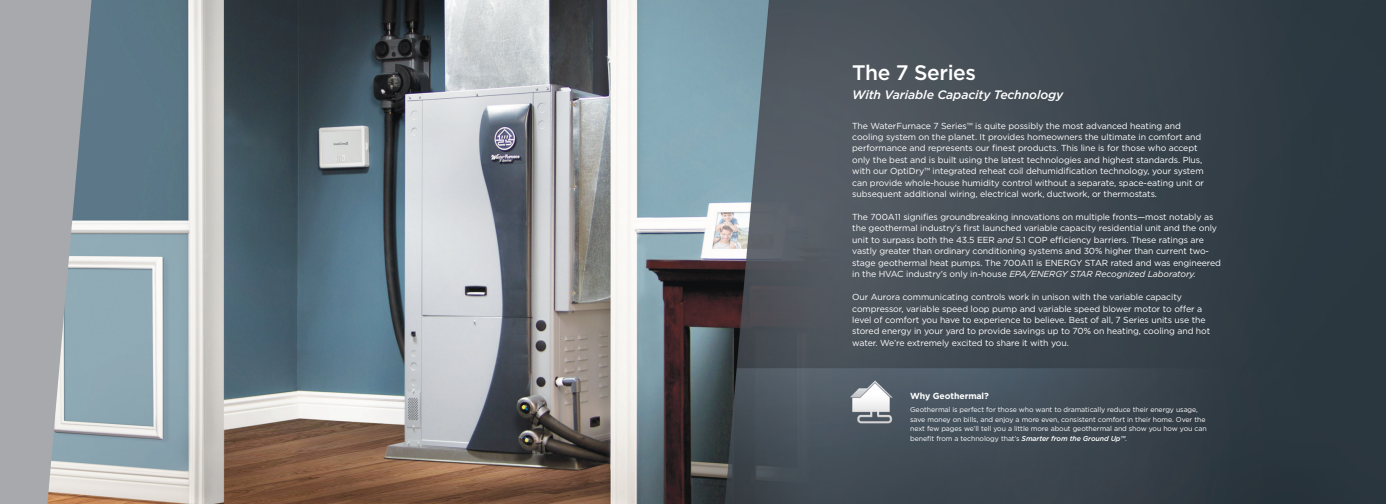
<style>
.page{position:relative;width:1386px;height:504px;background:#fff}
.page>*{position:absolute;margin:0;border:0;box-sizing:border-box;transform-origin:0 0}
.Title_Headers_-_Medium{font:500 21px "Gotham";letter-spacing:-.02em;color:#fff}
.Title_Headers_-_Medium-2{font:italic 500 12.25px "Gotham";letter-spacing:-.01em;color:#fff}
.Inside_Cover{font:8.75px/11.4px "Gotham";letter-spacing:-.01em;color:#fff}
.Subtitle_-_White{font:700 8.75px "Gotham";letter-spacing:-.01em;color:#fff}
.Body_Copy_-_White{font:7px/9.6px "Gotham";letter-spacing:-.01em;color:#fff}
.s1{font-style:italic}
.s2{font-weight:500;font-style:italic}
</style>
<div class="page">
<img style="left:92px;top:0;width:1294px;height:504px">
<img style="left:849px;top:378px;width:47px;height:50px">
<svg style="left:0;top:0;width:92px;height:504px;background:#a4a9ae"></svg>
<p class="Title_Headers_-_Medium" style="left:852px;top:59px;width:125px">The 7 Series</p>
<p class="Title_Headers_-_Medium-2" style="left:852px;top:86px;width:213px">With Variable Capacity Technology</p>
<p class="Inside_Cover" style="left:852px;top:120px;width:353px">The WaterFurnace 7 Series™ is quite possibly the most advanced heating and cooling system on the planet. It provides homeowners the ultimate in comfort and performance and represents our finest products. This line is for those who accept only the best and is built using the latest technologies and highest standards. Plus, with our OptiDry™ integrated reheat coil dehumidification technology, your system can provide whole-house humidity control without a separate, space-eating unit or subsequent additional wiring, electrical work, ductwork, or thermostats.</p>
<p class="Inside_Cover" style="left:852px;top:211px;width:370px">The 700A11 signifies groundbreaking innovations on multiple fronts—most notably as the geothermal industry’s first launched variable capacity residential unit and the only unit to surpass both the 43.5 EER <span class="s1">and</span> 5.1 COP efficiency barriers. These ratings are vastly greater than ordinary conditioning systems and 30% higher than current two&shy;stage geothermal heat pumps. The 700A11 is ENERGY STAR rated and was engineered in the HVAC industry’s only in-house <span class="s1">EPA/ENERGY STAR Recognized Laboratory.</span></p>
<p class="Inside_Cover" style="left:852px;top:291px;width:360px">Our Aurora communicating controls work in unison with the variable capacity compressor, variable speed loop pump and variable speed blower motor to offer a level of comfort you have to experience to believe. Best of all, 7 Series units use the stored energy in your yard to provide savings up to 70% on heating, cooling and hot water. We’re extremely excited to share it with you.</p>
<p class="Subtitle_-_White" style="left:910px;top:390px;width:80px">Why Geothermal?</p>
<p class="Body_Copy_-_White" style="left:910px;top:405px;width:298px">Geothermal is perfect for those who want to dramatically reduce their energy usage, save money on bills, and enjoy a more even, consistent comfort in their home. Over the next few pages we’ll tell you a little more about geothermal and show you how you can benefit from a technology that’s <span class="s2">Smarter from the Ground Up™</span>.</p>
</div>
